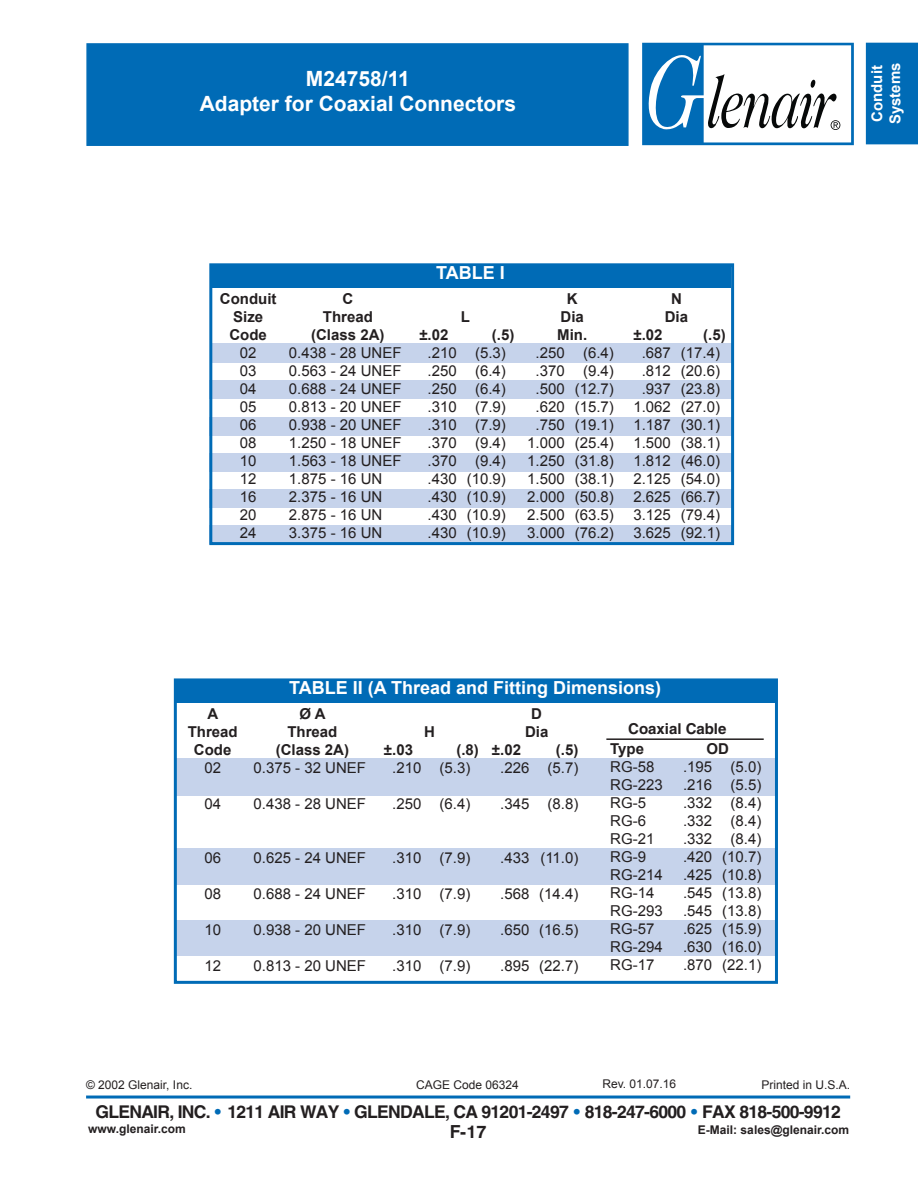
<style>
.page{position:relative;width:918px;height:1188px;background:#fff}
.page>*{position:absolute;margin:0;border:0;box-sizing:border-box;transform-origin:0 0}
.t1{font:700 21px/25.2px "Arial";color:#fff;text-align:center}
.t2{font:700 18px "Arial";color:#fff}
.t3{font:700 18px "Swiss 721 BT";color:#231f20}
.t4{font:700 17.55px "Helvetica";letter-spacing:-.04em;color:#231f20}
.t5{font:15px/18px "Arial";color:#231f20;text-align:justify}
.t6{font:700 15px/18px "Arial";color:#231f20;text-align:center}
.t7{font:700 15px/18px "Arial";letter-spacing:-.01em;color:#fff}
.t8{font:700 15px "Helvetica";color:#231f20}
.t9{font:12px "Arial";color:#231f20}
.t10{font:700 12px "Arial";color:#231f20}
.s1{color:#006bb6}
</style>
<div class="page">
<div style="left:86px;top:43px;width:543px;height:103px;background:#006bb6;border:2px solid #006bb6"></div>
<div style="left:866px;top:43px;width:52px;height:101px;background:#006bb6"></div>
<svg style="left:642px;top:43px;width:212px;height:102px"></svg>
<hr style="left:86px;top:1096px;width:764px;height:3px;background:#006bb6">
<div style="left:175px;top:758px;width:601px;height:38px;background:#c6d3eb"></div>
<div style="left:174px;top:848px;width:601px;height:37px;background:#c6d3eb"></div>
<div style="left:174px;top:920px;width:601px;height:35px;background:#c6d3eb"></div>
<div style="left:209px;top:525px;width:523px;height:18px;background:#c6d3eb"></div>
<div style="left:210px;top:343px;width:522px;height:20px;background:#c6d3eb"></div>
<div style="left:209px;top:380px;width:523px;height:19px;background:#c6d3eb"></div>
<div style="left:209px;top:417px;width:523px;height:19px;background:#c6d3eb"></div>
<div style="left:209px;top:453px;width:523px;height:18px;background:#c6d3eb"></div>
<div style="left:209px;top:489px;width:523px;height:18px;background:#c6d3eb"></div>
<div style="left:209px;top:263px;width:525px;height:282px;border:3px solid #006bb6"></div>
<div style="left:210px;top:266px;width:521px;height:21px;background:#006bb6"></div>
<div style="left:174px;top:678px;width:604px;height:306px;border:3px solid #006bb6"></div>
<hr style="left:606px;top:738px;width:158px;height:2px;background:#231f20">
<div style="left:175px;top:681px;width:600px;height:22px;background:#006bb6"></div>
<h1 class="t1" style="left:200px;top:67px;width:318px">M24758/11<br>Adapter for Coaxial Connectors</h1>
<p class="t7" style="left:869px;top:124px;width:63px;rotate:-90deg">Conduit<br>Systems</p>
<p class="t6" style="left:220px;top:290px;width:58px">Conduit<br>Size<br>Code</p>
<p class="t5" style="left:240px;top:343px;width:18px">02<br>03<br>04<br>05<br>06<br>08<br>10<br>12<br>16<br>20<br>24</p>
<p class="t6" style="left:311px;top:290px;width:75px">C<br>Thread (Class 2A)</p>
<p class="t5" style="left:289px;top:343px;width:114px;text-align:left">0.438 - 28 UNEF<br>0.563 - 24 UNEF<br>0.688 - 24 UNEF<br>0.813 - 20 UNEF<br>0.938 - 20 UNEF<br>1.250 - 18 UNEF<br>1.563 - 18 UNEF<br>1.875 - 16 UN<br>2.375 - 16 UN<br>2.875 - 16 UN<br>3.375 - 16 UN</p>
<p class="t2" style="left:436px;top:261px;width:70px">TABLE I</p>
<p class="t6" style="left:461px;top:308px;width:11px">L</p>
<p class="t6" style="left:419px;top:326px;width:31px">±.02</p>
<p class="t6" style="left:492px;top:326px;width:24px">(.5)</p>
<p class="t5" style="left:428px;top:344px;width:80px">.210 (5.3) .250 (6.4) .250 (6.4) .310 (7.9) .310 (7.9) .370 (9.4) .370 (9.4) .430 (10.9) .430 (10.9) .430 (10.9) .430 (10.9)</p>
<p class="t6" style="left:557px;top:290px;width:31px">K<br>Dia<br>Min.</p>
<p class="t5" style="left:527px;top:344px;width:88px;text-align:center">.250 (6.4) .370 (9.4) .500 (12.7) .620 (15.7) .750 (19.1)<br>1.000 (25.4)<br>1.250 (31.8)<br>1.500 (38.1)<br>2.000 (50.8)<br>2.500 (63.5)<br>3.000 (76.2)</p>
<p class="t6" style="left:665px;top:290px;width:25px">N<br>Dia</p>
<p class="t6" style="left:634px;top:326px;width:31px">±.02</p>
<p class="t6" style="left:703px;top:326px;width:24px">(.5)</p>
<p class="t5" style="left:633px;top:344px;width:88px;text-align:center">.687 (17.4) .812 (20.6) .937 (23.8)<br>1.062 (27.0)<br>1.187 (30.1)<br>1.500 (38.1)<br>1.812 (46.0)<br>2.125 (54.0)<br>2.625 (66.7)<br>3.125 (79.4)<br>3.625 (92.1)</p>
<p class="t2" style="left:289px;top:676px;width:374px">TABLE II (A Thread and Fitting Dimensions)</p>
<p class="t6" style="left:188px;top:705px;width:52px">A<br>Thread<br>Code</p>
<p class="t5" style="left:204px;top:759px;width:18px">02</p>
<p class="t5" style="left:204px;top:795px;width:18px">04</p>
<p class="t5" style="left:204px;top:849px;width:18px">06</p>
<p class="t5" style="left:204px;top:885px;width:18px">08</p>
<p class="t5" style="left:204px;top:921px;width:18px">10</p>
<p class="t5" style="left:204px;top:957px;width:18px">12</p>
<p class="t6" style="left:276px;top:705px;width:75px">Ø A<br>Thread (Class 2A)</p>
<p class="t5" style="left:254px;top:759px;width:114px">0.375 - 32 UNEF</p>
<p class="t5" style="left:254px;top:795px;width:114px">0.438 - 28 UNEF</p>
<p class="t5" style="left:254px;top:849px;width:114px">0.625 - 24 UNEF</p>
<p class="t5" style="left:254px;top:885px;width:114px">0.688 - 24 UNEF</p>
<p class="t5" style="left:254px;top:921px;width:114px">0.938 - 20 UNEF</p>
<p class="t5" style="left:254px;top:957px;width:114px">0.813 - 20 UNEF</p>
<p class="t6" style="left:424px;top:723px;width:12px">H</p>
<p class="t6" style="left:384px;top:741px;width:31px">±.03</p>
<p class="t6" style="left:456px;top:741px;width:24px">(.8)</p>
<p class="t5" style="left:392px;top:759px;width:80px">.210 (5.3)</p>
<p class="t5" style="left:392px;top:795px;width:80px">.250 (6.4)</p>
<p class="t5" style="left:392px;top:849px;width:80px">.310 (7.9)</p>
<p class="t5" style="left:392px;top:885px;width:80px">.310 (7.9)</p>
<p class="t5" style="left:392px;top:921px;width:80px">.310 (7.9)</p>
<p class="t5" style="left:392px;top:957px;width:80px">.310 (7.9)</p>
<p class="t6" style="left:525px;top:705px;width:25px">D<br>Dia</p>
<p class="t6" style="left:492px;top:741px;width:31px">±.02</p>
<p class="t6" style="left:556px;top:741px;width:24px">(.5)</p>
<p class="t5" style="left:500px;top:759px;width:80px">.226 (5.7)</p>
<p class="t5" style="left:500px;top:795px;width:80px">.345 (8.8)</p>
<p class="t5" style="left:500px;top:849px;width:80px">.433 (11.0)</p>
<p class="t5" style="left:500px;top:885px;width:80px">.568 (14.4)</p>
<p class="t5" style="left:500px;top:921px;width:80px">.650 (16.5)</p>
<p class="t5" style="left:500px;top:957px;width:80px">.895 (22.7)</p>
<p class="t8" style="left:628px;top:719px;width:100px">Coaxial Cable</p>
<p class="t6" style="left:610px;top:740px;width:35px">Type</p>
<p class="t5" style="left:610px;top:758px;width:54px;text-align:left">RG-58<br>RG-223<br>RG-5<br>RG-6<br>RG-21<br>RG-9<br>RG-214<br>RG-14<br>RG-293<br>RG-57<br>RG-294<br>RG-17</p>
<p class="t6" style="left:706px;top:740px;width:24px">OD</p>
<p class="t5" style="left:683px;top:758px;width:80px">.195 (5.0) .216 (5.5) .332 (8.4) .332 (8.4) .332 (8.4) .420 (10.7) .425 (10.8) .545 (13.8) .545 (13.8) .625 (15.9) .630 (16.0) .870 (22.1)</p>
<p class="t9" style="left:602px;top:1076px;width:75px">Rev. 01.07.16</p>
<p class="t9" style="left:86px;top:1077px;width:108px">© 2002 Glenair, Inc.</p>
<p class="t9" style="left:416px;top:1077px;width:104px">CAGE Code 06324</p>
<p class="t9" style="left:761px;top:1077px;width:90px">Printed in U.S.A.</p>
<p class="t10" style="left:88px;top:1121px;width:99px">www.glenair.com</p>
<p class="t10" style="left:698px;top:1122px;width:153px">E-Mail: sales@glenair.com</p>
<p class="t4" style="left:95px;top:1101px;width:747px">GLENAIR, INC. <span class="s1">•</span> 1211 AIR WAY <span class="s1">•</span> GLENDALE, CA 91201-2497 <span class="s1">•</span> 818-247-6000 <span class="s1">•</span> FAX 818-500-9912</p>
<p class="t3" style="left:450px;top:1121px;width:38px">F-17</p>
</div>
